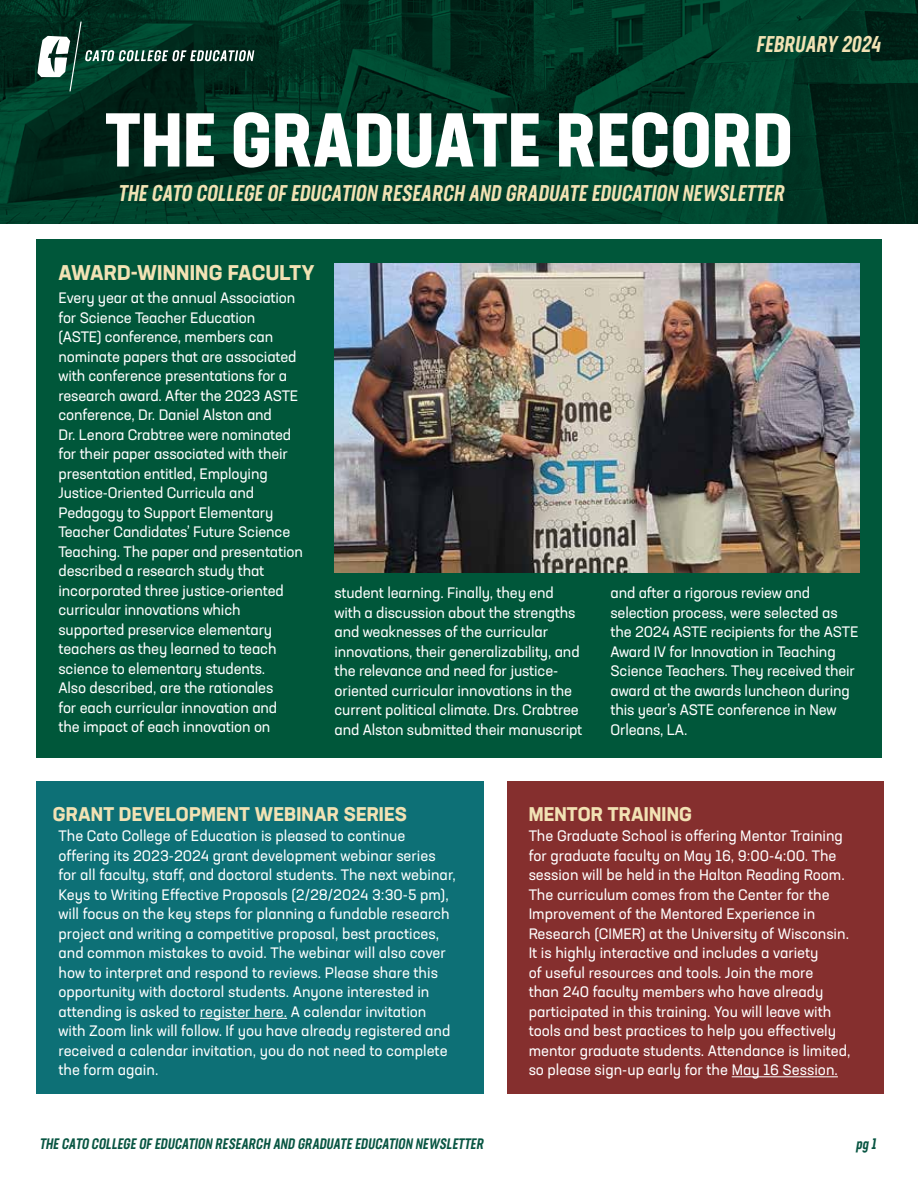
<style>
.page{position:relative;width:918px;height:1188px;background:#fff}
.page>*{position:absolute;margin:0;border:0;box-sizing:border-box;transform-origin:0 0}
.t1{font:700 condensed 75px "Neusa Next Std";letter-spacing:.01em;color:#fff}
.t2{font:italic 500 22.5px "Neusa Next Std Compact";color:#f2e2b4}
.t3{font:700 21px "Neusa Next Std";letter-spacing:.01em;color:#f2e2b4}
.t4{font:700 19.5px "Neusa Next Std";letter-spacing:.01em;color:#f2e2b4}
.t5{font:15px/19.5px "Neusa Next Std";letter-spacing:-.01em;color:#fff}
.t6{font:italic 500 15px "Neusa Next Std Compact";color:#085542}
</style>
<div class="page">
<svg style="left:0;top:0;width:918px;height:224px;background:#003624"></svg>
<svg style="left:37px;top:22px;width:217px;height:69px;background:#1f493b"></svg>
<div style="left:508px;top:782px;width:376px;height:312px;background:#852f2e"></div>
<div style="left:36px;top:782px;width:447px;height:312px;background:#0d7076"></div>
<div style="left:36px;top:240px;width:846px;height:518px;background:#00573a"></div>
<hr style="left:732px;top:1076px;width:106px;height:1px;background:#fff">
<hr style="left:200px;top:1018px;width:87px;height:1px;background:#fff">
<img style="left:334px;top:264px;width:526px;height:309px">
<h2 class="t2" style="left:756px;top:30px;width:130px">FEBRUARY 2024</h2>
<h1 class="t1" style="left:106px;top:92px;width:689px">THE GRADUATE RECORD</h1>
<h2 class="t2" style="left:118px;top:179px;width:672px">THE CATO COLLEGE OF EDUCATION RESEARCH AND GRADUATE EDUCATION NEWSLETTER</h2>
<h3 class="t3" style="left:59px;top:259px;width:257px">AWARD-WINNING FACULTY</h3>
<p class="t5" style="left:58px;top:288px;width:246px">Every year at the annual Association for Science Teacher Education<br>(ASTE) conference, members can nominate papers that are associated with conference presentations for a research award. After the 2023 ASTE conference, Dr. Daniel Alston and<br>Dr. Lenora Crabtree were nominated for their paper associated with their presentation entitled, Employing Justice-Oriented Curricula and Pedagogy to Support Elementary Teacher Candidates’ Future Science Teaching. The paper and presentation described a research study that incorporated three justice-oriented curricular innovations which supported preservice elementary teachers as they learned to teach science to elementary students.<br>Also described, are the rationales<br>for each curricular innovation and<br>the impact of each innovation on</p>
<p class="t5" style="left:334px;top:583px;width:249px">student learning. Finally, they end with a discussion about the strengths and weaknesses of the curricular innovations, their generalizability, and the relevance and need for justice&shy;oriented curricular innovations in the current political climate. Drs. Crabtree and Alston submitted their manuscript</p>
<p class="t5" style="left:610px;top:583px;width:249px">and after a rigorous review and selection process, were selected as the 2024 ASTE recipients for the ASTE<br>Award IV for Innovation in Teaching<br>Science Teachers. They received their award at the awards luncheon during this year’s ASTE conference in New<br>Orleans, LA.</p>
<h3 class="t4" style="left:53px;top:802px;width:356px">GRANT DEVELOPMENT WEBINAR SERIES</h3>
<h3 class="t4" style="left:529px;top:802px;width:165px">MENTOR TRAINING</h3>
<p class="t5" style="left:58px;top:826px;width:399px">The Cato College of Education is pleased to continue offering its 2023-2024 grant development webinar series for all faculty, staff, and doctoral students. The next webinar, Keys to Writing Effective Proposals (2/28/2024 3:30-5 pm), will focus on the key steps for planning a fundable research project and writing a competitive proposal, best practices, and common mistakes to avoid. The webinar will also cover how to interpret and respond to reviews. Please share this opportunity with doctoral students. Anyone interested in attending is asked to register here. A calendar invitation with Zoom link will follow. If you have already registered and received a calendar invitation, you do not need to complete the form again.</p>
<p class="t5" style="left:529px;top:826px;width:323px">The Graduate School is offering Mentor Training for graduate faculty on May 16, 9:00-4:00. The session will be held in the Halton Reading Room.<br>The curriculum comes from the Center for the Improvement of the Mentored Experience in Research (CIMER) at the University of Wisconsin.<br>It is highly interactive and includes a variety<br>of useful resources and tools. Join the more<br>than 240 faculty members who have already participated in this training. You will leave with tools and best practices to help you effectively mentor graduate students. Attendance is limited, so please sign-up early for the May 16 Session.</p>
<p class="t6" style="left:39px;top:1134px;width:448px">THE CATO COLLEGE OF EDUCATION RESEARCH AND GRADUATE EDUCATION NEWSLETTER</p>
<p class="t6" style="left:856px;top:1134px;width:25px">pg 1</p>
</div>
